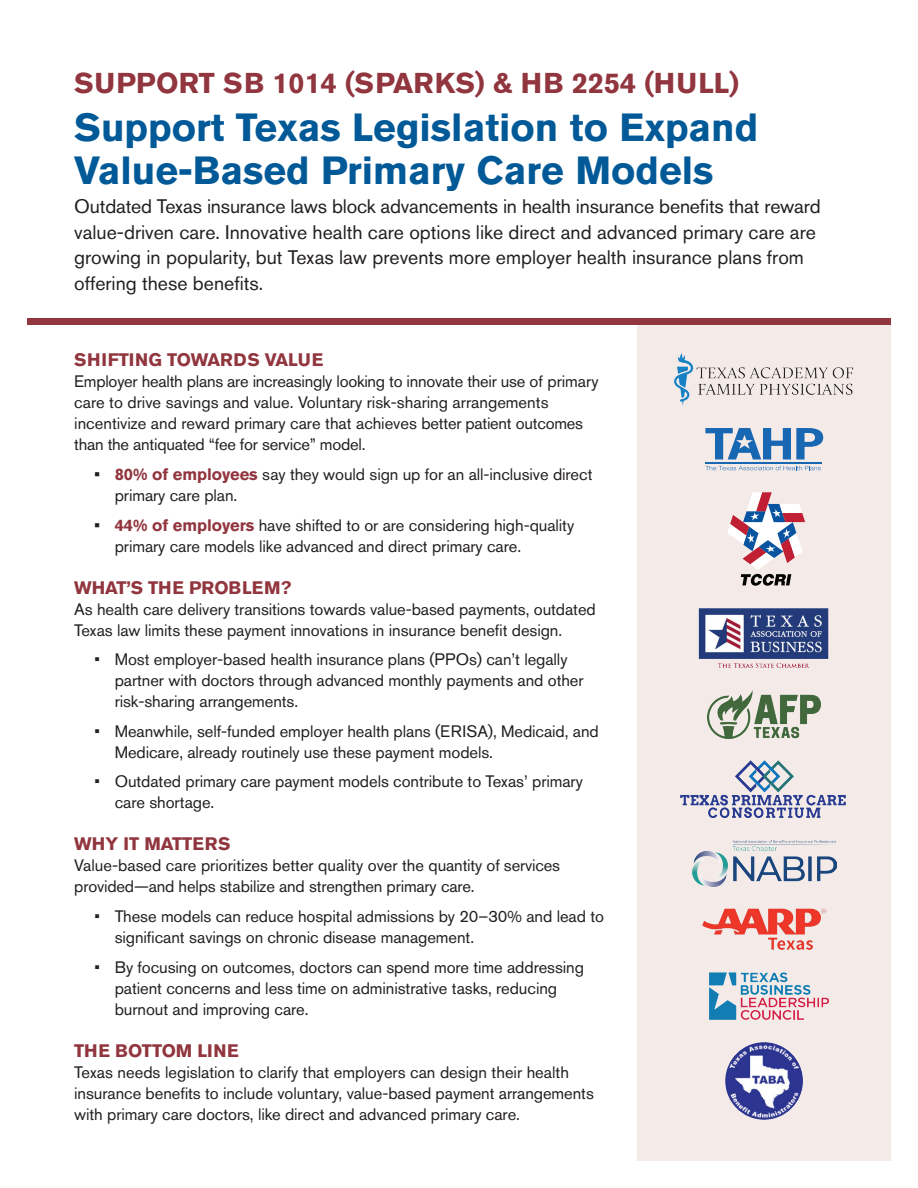
<style>
.page{position:relative;width:918px;height:1188px;background:#fff}
.page>*{position:absolute;margin:0;border:0;box-sizing:border-box;transform-origin:0 0}
.t1{font:700 39px/43.5px "Akzidenz Grotesk BE";color:#015997}
.t2{font:700 28.5px "Akzidenz Grotesk BE";color:#91353e}
.t3{font:19.5px/25.5px "Akzidenz Grotesk BE";color:#231f20}
.t4{font:700 18px "Akzidenz Grotesk BE";color:#91353e}
.t5{font:16.5px/21px "Akzidenz Grotesk BE";letter-spacing:-.005em;color:#231f20}
.s1{font-weight:700}
.s2{font-weight:700;color:#91353e}
</style>
<div class="page">
<div style="left:638px;top:318px;width:253px;height:843px;background:#f4ebe8"></div>
<div style="left:27px;top:318px;width:864px;height:6px;background:#91353e"></div>
<svg style="left:705px;top:428px;width:118px;height:31px"></svg>
<svg style="left:705px;top:466px;width:116px;height:4px"></svg>
<hr style="left:705px;top:462px;width:116px;height:1px;background:#1867b3">
<img style="left:707px;top:690px;width:114px;height:49px">
<img style="left:693px;top:840px;width:144px;height:46px">
<img style="left:698px;top:608px;width:131px;height:60px">
<img style="left:674px;top:353px;width:180px;height:53px">
<img style="left:680px;top:761px;width:166px;height:57px">
<svg style="left:727px;top:492px;width:78px;height:94px"></svg>
<img style="left:725px;top:1042px;width:78px;height:78px;border-radius:39px">
<img style="left:709px;top:972px;width:121px;height:48px">
<img style="left:702px;top:908px;width:124px;height:42px">
<h2 class="t2" style="left:74px;top:66px;width:666px">SUPPORT SB 1014 (SPARKS) &amp; HB 2254 (HULL)</h2>
<h1 class="t1" style="left:74px;top:105px;width:686px">Support Texas Legislation to Expand<br>Value-Based Primary Care Models</h1>
<p class="t3" style="left:74px;top:193px;width:748px">Outdated Texas insurance laws block advancements in health insurance benefits that reward value-driven care. Innovative health care options like direct and advanced primary care are growing in popularity, but Texas law prevents more employer health insurance plans from offering these benefits.</p>
<p class="t4" style="left:74px;top:350px;width:251px">SHIFTING TOWARDS VALUE</p>
<p class="t5" style="left:74px;top:371px;width:526px">Employer health plans are increasingly looking to innovate their use of primary care to drive savings and value. Voluntary risk-sharing arrangements incentivize and reward primary care that achieves better patient outcomes than the antiquated “fee for service” model.</p>
<p class="t5" style="left:115px;top:464px;width:479px;text-indent:-20px"><span class="s1">•</span> <span class="s2">80% of employees</span> say they would sign up for an all-inclusive direct primary care plan.</p>
<p class="t5" style="left:115px;top:514px;width:461px;text-indent:-20px"><span class="s1">•</span> <span class="s2">44% of employers</span> have shifted to or are considering high-quality primary care models like advanced and direct primary care.</p>
<p class="t4" style="left:74px;top:577px;width:219px">WHAT’S THE PROBLEM?</p>
<p class="t5" style="left:74px;top:598px;width:523px">As health care delivery transitions towards value-based payments, outdated<br>Texas law limits these payment innovations in insurance benefit design.</p>
<p class="t5" style="left:115px;top:649px;width:470px;text-indent:-20px">• Most employer-based health insurance plans (PPOs) can’t legally partner with doctors through advanced monthly payments and other risk-sharing arrangements.</p>
<p class="t5" style="left:115px;top:720px;width:486px;text-indent:-20px">• Meanwhile, self-funded employer health plans (ERISA), Medicaid, and<br>Medicare, already routinely use these payment models.</p>
<p class="t5" style="left:115px;top:771px;width:470px;text-indent:-20px">• Outdated primary care payment models contribute to Texas’ primary care shortage.</p>
<p class="t4" style="left:74px;top:834px;width:158px">WHY IT MATTERS</p>
<p class="t5" style="left:74px;top:855px;width:487px">Value-based care prioritizes better quality over the quantity of services provided—and helps stabilize and strengthen primary care.</p>
<p class="t5" style="left:115px;top:906px;width:491px;text-indent:-20px">• These models can reduce hospital admissions by 20–30% and lead to significant savings on chronic disease management.</p>
<p class="t5" style="left:115px;top:956px;width:471px;text-indent:-20px">• By focusing on outcomes, doctors can spend more time addressing patient concerns and less time on administrative tasks, reducing burnout and improving care.</p>
<p class="t4" style="left:74px;top:1040px;width:166px">THE BOTTOM LINE</p>
<p class="t5" style="left:74px;top:1061px;width:521px">Texas needs legislation to clarify that employers can design their health insurance benefits to include voluntary, value-based payment arrangements with primary care doctors, like direct and advanced primary care.</p>
</div>
